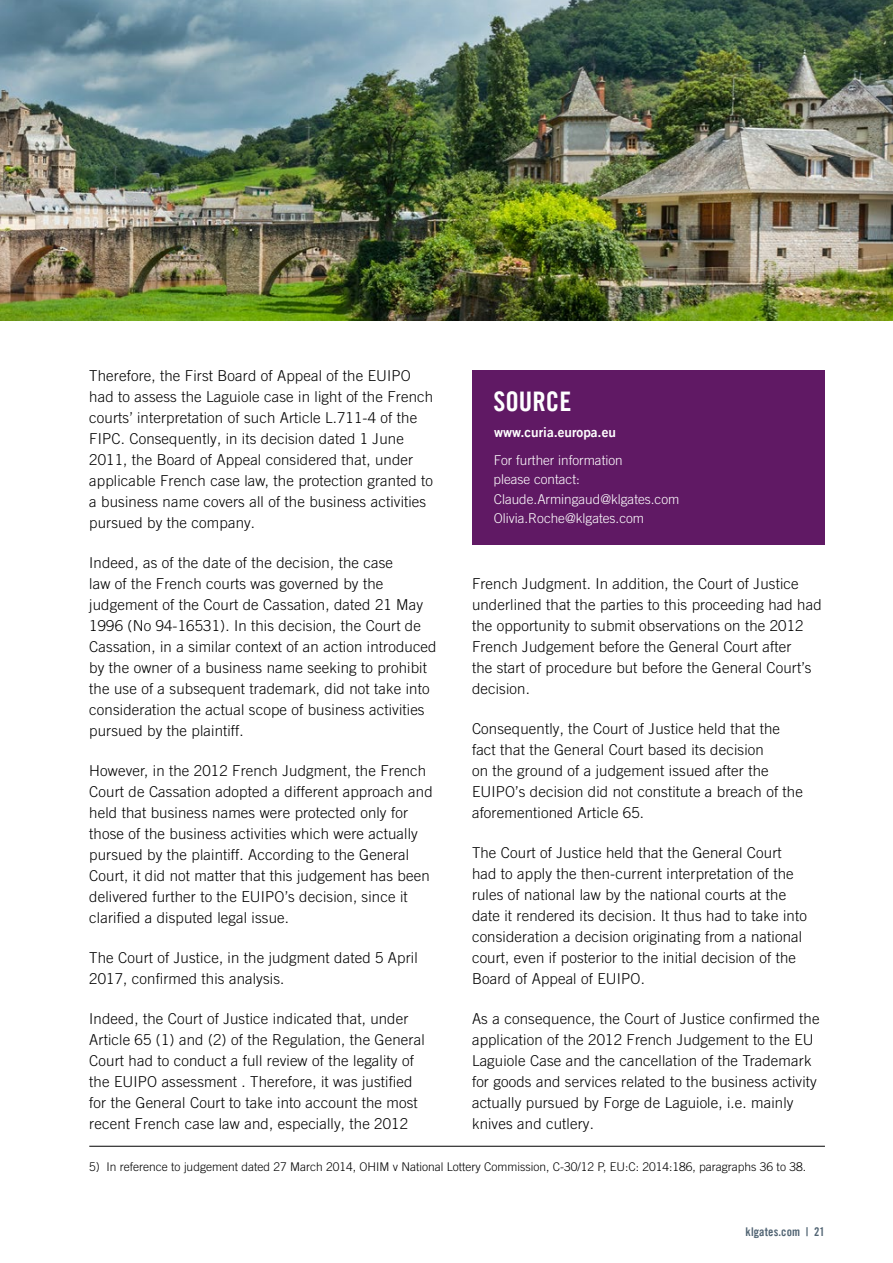
<style>
.page{position:relative;width:893px;height:1263px;background:#fff}
.page>*{position:absolute;margin:0;border:0;box-sizing:border-box;transform-origin:0 0}
.t1{font:27px "Trade Gothic LT Com Bd Cn 20";color:#fff}
.t2{font:300 15px/21px "Trade Gothic LT Com";letter-spacing:.01em;color:#000}
.t3{font:300 13.5px/19.5px "Trade Gothic LT Com";color:#fff}
.t4{font:13.5px "Trade Gothic LT Com Bd 2";color:#fff}
.t5{font:300 12px "Trade Gothic LT Com";color:#000}
.t6{font:12px "Trade Gothic LT Com Bd Cn 20";letter-spacing:.01em;color:#516473}
</style>
<div class="page">
<img style="left:0;top:0;width:893px;height:321px">
<div style="left:472px;top:370px;width:353px;height:174px;background:#601964"></div>
<hr style="left:89px;top:1146px;width:736px;height:1px;background:#000">
<p class="t2" style="left:89px;top:365px;width:345px">Therefore, the First Board of Appeal of the EUIPO had to assess the Laguiole case in light of the French courts’ interpretation of such Article L.711-4 of the FIPC. Consequently, in its decision dated 1 June 2011, the Board of Appeal considered that, under applicable French case law, the protection granted to a business name covers all of the business activities pursued by the company.</p>
<p class="t2" style="left:89px;top:552px;width:349px">Indeed, as of the date of the decision, the case<br>law of the French courts was governed by the judgement of the Court de Cassation, dated 21 May 1996 (No 94-16531). In this decision, the Court de Cassation, in a similar context of an action introduced by the owner of a business name seeking to prohibit the use of a subsequent trademark, did not take into consideration the actual scope of business activities pursued by the plaintiff.</p>
<p class="t2" style="left:89px;top:760px;width:345px">However, in the 2012 French Judgment, the French Court de Cassation adopted a different approach and held that business names were protected only for those of the business activities which were actually pursued by the plaintiff. According to the General Court, it did not matter that this judgement has been delivered further to the EUIPO’s decision, since it clarified a disputed legal issue.</p>
<p class="t2" style="left:89px;top:947px;width:330px">The Court of Justice, in the judgment dated 5 April<br>2017, confirmed this analysis.</p>
<p class="t2" style="left:89px;top:1008px;width:337px">Indeed, the Court of Justice indicated that, under Article 65 (1) and (2) of the Regulation, the General Court had to conduct a full review of the legality of the EUIPO assessment . Therefore, it was justified for the General Court to take into account the most recent French case law and, especially, the 2012</p>
<h1 class="t1" style="left:493px;top:385px;width:79px">SOURCE</h1>
<p class="t4" style="left:494px;top:424px;width:123px">www.curia.europa.eu</p>
<p class="t3" style="left:494px;top:450px;width:187px">For further information<br>please contact:<br>Claude.Armingaud@klgates.com<br>Olivia.Roche@klgates.com</p>
<p class="t2" style="left:472px;top:573px;width:351px">French Judgment. In addition, the Court of Justice underlined that the parties to this proceeding had had the opportunity to submit observations on the 2012<br>French Judgement before the General Court after<br>the start of procedure but before the General Court’s decision.</p>
<p class="t2" style="left:472px;top:718px;width:332px">Consequently, the Court of Justice held that the fact that the General Court based its decision<br>on the ground of a judgement issued after the EUIPO’s decision did not constitute a breach of the aforementioned Article 65.</p>
<p class="t2" style="left:472px;top:842px;width:336px">The Court of Justice held that the General Court had to apply the then-current interpretation of the rules of national law by the national courts at the date it rendered its decision. It thus had to take into consideration a decision originating from a national court, even if posterior to the initial decision of the Board of Appeal of EUIPO.</p>
<p class="t2" style="left:472px;top:1008px;width:349px">As a consequence, the Court of Justice confirmed the application of the 2012 French Judgement to the EU Laguiole Case and the cancellation of the Trademark for goods and services related to the business activity actually pursued by Forge de Laguiole, i.e. mainly knives and cutlery.</p>
<p class="t5" style="left:89px;top:1159px;width:718px">5) In reference to judgement dated 27 March 2014, OHIM v National Lottery Commission, C-30/12 P, EU:C: 2014:186, paragraphs 36 to 38.</p>
<p class="t6" style="left:746px;top:1225px;width:81px">klgates.com | 21</p>
</div>
